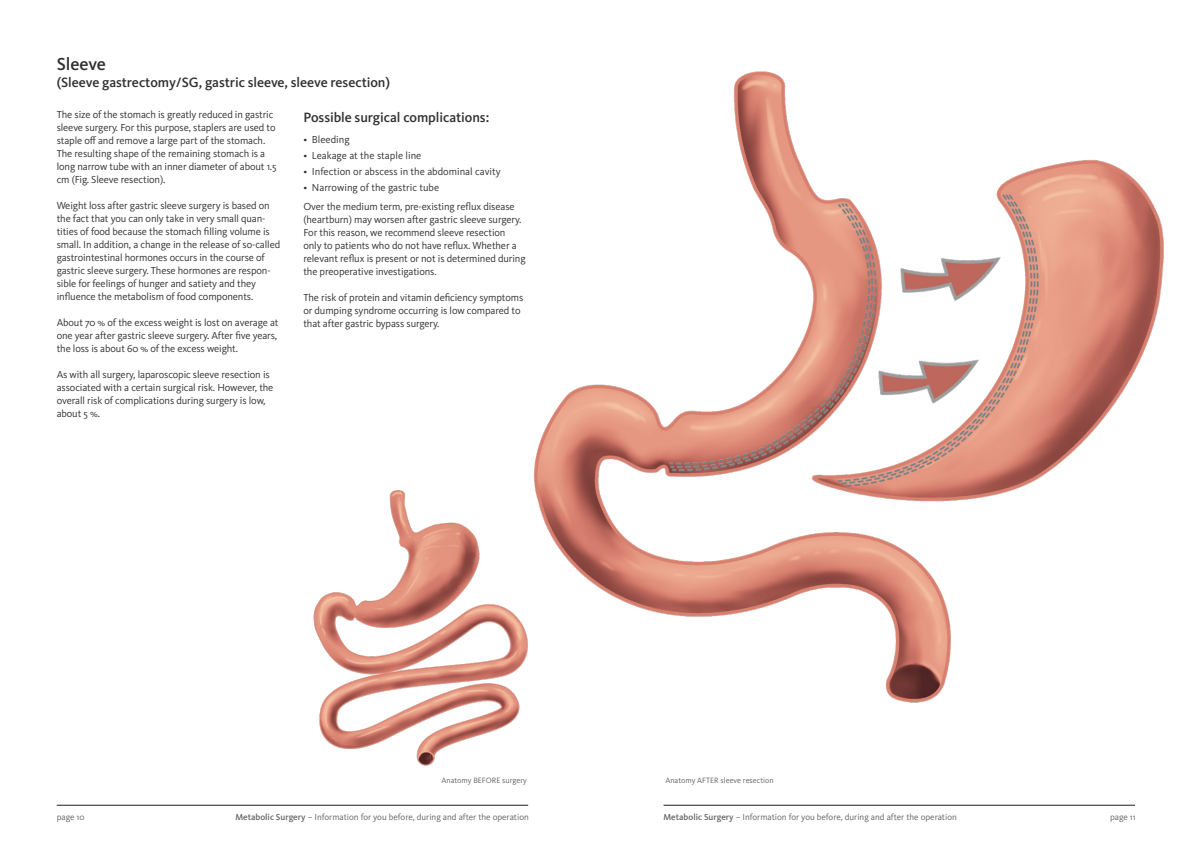
<style>
.page{position:relative;width:1191px;height:842px;background:#fff}
.page>*{position:absolute;margin:0;border:0;box-sizing:border-box;transform-origin:0 0}
.h2_spaltenspanne{font:500 18px "Kievit Pro";letter-spacing:-.005em;color:#312f30}
.h2_spaltenspanne-2{font:500 14px "Kievit Pro";letter-spacing:-.005em;color:#312f30}
.t1{font:10.5px/13px "Kievit Pro";letter-spacing:-.01em;color:#333233}
.t2{font:9px "Kievit Pro";color:#636366}
.abb{font:8px "Kievit Pro";color:#636366}
.s1{font-weight:500}
</style>
<div class="page">
<hr style="left:57px;top:805px;width:471px;height:1px;background:#231f20">
<hr style="left:663px;top:805px;width:472px;height:1px;background:#231f20">
<img style="left:534px;top:71px;width:630px;height:632px">
<img style="left:313px;top:483px;width:256px;height:283px">
<p class="h2_spaltenspanne" style="left:57px;top:54px;width:51px">Sleeve</p>
<p class="h2_spaltenspanne-2" style="left:57px;top:74px;width:335px">(Sleeve gastrectomy/SG, gastric sleeve, sleeve resection)</p>
<p class="t1" style="left:57px;top:108px;width:221px">The size of the stomach is greatly reduced in gastric sleeve surgery. For this purpose, staplers are used to staple off and remove a large part of the stomach.<br>The resulting shape of the remaining stomach is a long narrow tube with an inner diameter of about 1.5 cm (Fig. Sleeve resection).</p>
<p class="t1" style="left:57px;top:199px;width:225px">Weight loss after gastric sleeve surgery is based on the fact that you can only take in very small quan&shy;tities of food because the stomach filling volume is small. In addition, a change in the release of so-called gastrointestinal hormones occurs in the course of gastric sleeve surgery. These hormones are respon&shy;sible for feelings of hunger and satiety and they influence the metabolism of food components.</p>
<p class="t1" style="left:57px;top:316px;width:223px;text-align:justify">About 70 % of the excess weight is lost on average at one year after gastric sleeve surgery. After five years, the loss is about 60 % of the excess weight.</p>
<p class="t1" style="left:57px;top:368px;width:218px">As with all surgery, laparoscopic sleeve resection is associated with a certain surgical risk. However, the overall risk of complications during surgery is low, about 5 %.</p>
<p class="h2_spaltenspanne-2" style="left:303px;top:109px;width:187px">Possible surgical complications:</p>
<p class="t1" style="left:303px;top:133px;width:48px">• Bleeding</p>
<p class="t1" style="left:303px;top:149px;width:119px">• Leakage at the staple line</p>
<p class="t1" style="left:303px;top:165px;width:199px">• Infection or abscess in the abdominal cavity</p>
<p class="t1" style="left:303px;top:181px;width:137px">• Narrowing of the gastric tube</p>
<p class="t1" style="left:303px;top:200px;width:224px">Over the medium term, pre-existing reflux disease (heartburn) may worsen after gastric sleeve surgery.<br>For this reason, we recommend sleeve resection only to patients who do not have reflux. Whether a relevant reflux is present or not is determined during the preoperative investigations.</p>
<p class="t1" style="left:303px;top:291px;width:221px">The risk of protein and vitamin deficiency symptoms or dumping syndrome occurring is low compared to that after gastric bypass surgery.</p>
<p class="abb" style="left:441px;top:775px;width:87px">Anatomy BEFORE surgery</p>
<p class="abb" style="left:665px;top:775px;width:110px">Anatomy AFTER sleeve resection</p>
<p class="t2" style="left:57px;top:811px;width:29px">page 10</p>
<p class="t2" style="left:235px;top:811px;width:295px"><span class="s1">Metabolic Surgery</span> – Information for you before, during and after the operation</p>
<p class="t2" style="left:663px;top:811px;width:295px"><span class="s1">Metabolic Surgery</span> – Information for you before, during and after the operation</p>
<p class="t2" style="left:1110px;top:811px;width:27px">page 11</p>
</div>
